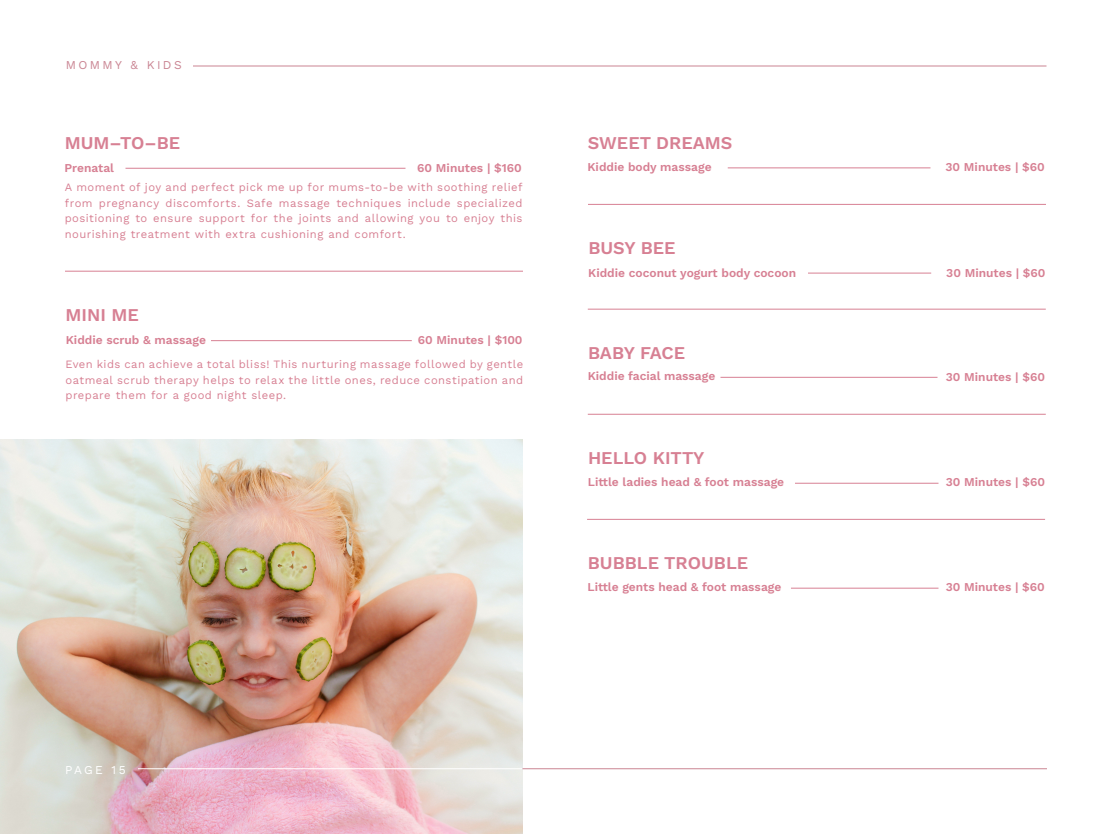
<style>
.page{position:relative;width:1112px;height:834px;background:#fff}
.page>*{position:absolute;margin:0;border:0;box-sizing:border-box;transform-origin:0 0}
.t1{font:600 18px "Work Sans";color:#d78093}
.t2{font:600 12px "Work Sans";color:#d78093}
.t3{font:12px "Work Sans";letter-spacing:.2em;color:#ca8593}
.t4{font:12px "Work Sans";letter-spacing:.19em;color:#fff}
.t5{font:11.25px/15.7px "Work Sans";letter-spacing:.04em;color:#d78093;text-align:justify}
</style>
<div class="page">
<img style="left:0;top:440px;width:522px;height:394px">
<hr style="left:65px;top:271px;width:458px;height:1px;background:#d78093">
<hr style="left:588px;top:204px;width:458px;height:1px;background:#d78093">
<hr style="left:588px;top:309px;width:458px;height:1px;background:#d78093">
<hr style="left:588px;top:414px;width:458px;height:1px;background:#d78093">
<hr style="left:587px;top:519px;width:458px;height:1px;background:#d78093">
<hr style="left:126px;top:168px;width:280px;height:1px;background:#d78093">
<hr style="left:728px;top:168px;width:202px;height:1px;background:#d78093">
<hr style="left:808px;top:273px;width:123px;height:1px;background:#d78093">
<hr style="left:721px;top:377px;width:217px;height:1px;background:#d78093">
<hr style="left:795px;top:483px;width:144px;height:1px;background:#d78093">
<hr style="left:791px;top:588px;width:147px;height:1px;background:#d78093">
<hr style="left:211px;top:340px;width:201px;height:1px;background:#d78093">
<hr style="left:138px;top:768px;width:384px;height:1px;background:#fff">
<hr style="left:522px;top:768px;width:525px;height:1px;background:#cb8593">
<hr style="left:193px;top:66px;width:853px;height:1px;background:#cb8593">
<p class="t3" style="left:66px;top:55px;width:117px">MOMMY &amp; KIDS</p>
<p class="t1" style="left:588px;top:129px;width:146px">SWEET DREAMS</p>
<p class="t1" style="left:65px;top:129px;width:117px">MUM–TO–BE</p>
<p class="t5" style="left:65px;top:179px;width:459px">A moment of joy and perfect pick me up for mums-to-be with soothing relief from pregnancy discomforts. Safe massage techniques include specialized positioning to ensure support for the joints and allowing you to enjoy this nourishing treatment with extra cushioning and comfort.</p>
<p class="t2" style="left:417px;top:159px;width:106px">60 Minutes | $160</p>
<p class="t2" style="left:946px;top:158px;width:101px">30 Minutes | $60</p>
<p class="t2" style="left:588px;top:158px;width:126px">Kiddie body massage</p>
<p class="t2" style="left:64px;top:159px;width:51px">Prenatal</p>
<p class="t1" style="left:588px;top:234px;width:89px">BUSY BEE</p>
<p class="t1" style="left:66px;top:301px;width:75px">MINI ME</p>
<p class="t5" style="left:66px;top:356px;width:459px">Even kids can achieve a total bliss! This nurturing massage followed by gentle oatmeal scrub therapy helps to relax the little ones, reduce constipation and prepare them for a good night sleep.</p>
<p class="t2" style="left:418px;top:330px;width:106px">60 Minutes | $100</p>
<p class="t2" style="left:66px;top:331px;width:142px">Kiddie scrub &amp; massage</p>
<p class="t2" style="left:588px;top:263px;width:209px">Kiddie coconut yogurt body cocoon</p>
<p class="t1" style="left:588px;top:339px;width:99px">BABY FACE</p>
<p class="t2" style="left:588px;top:367px;width:129px">Kiddie facial massage</p>
<p class="t1" style="left:588px;top:444px;width:118px">HELLO KITTY</p>
<p class="t2" style="left:588px;top:473px;width:198px">Little ladies head &amp; foot massage</p>
<p class="t1" style="left:588px;top:549px;width:162px">BUBBLE TROUBLE</p>
<p class="t2" style="left:588px;top:578px;width:195px">Little gents head &amp; foot massage</p>
<p class="t4" style="left:65px;top:760px;width:62px">PAGE 15</p>
<p class="t2" style="left:946px;top:263px;width:101px">30 Minutes | $60</p>
<p class="t2" style="left:946px;top:368px;width:101px">30 Minutes | $60</p>
<p class="t2" style="left:946px;top:473px;width:101px">30 Minutes | $60</p>
<p class="t2" style="left:946px;top:578px;width:101px">30 Minutes | $60</p>
</div>
